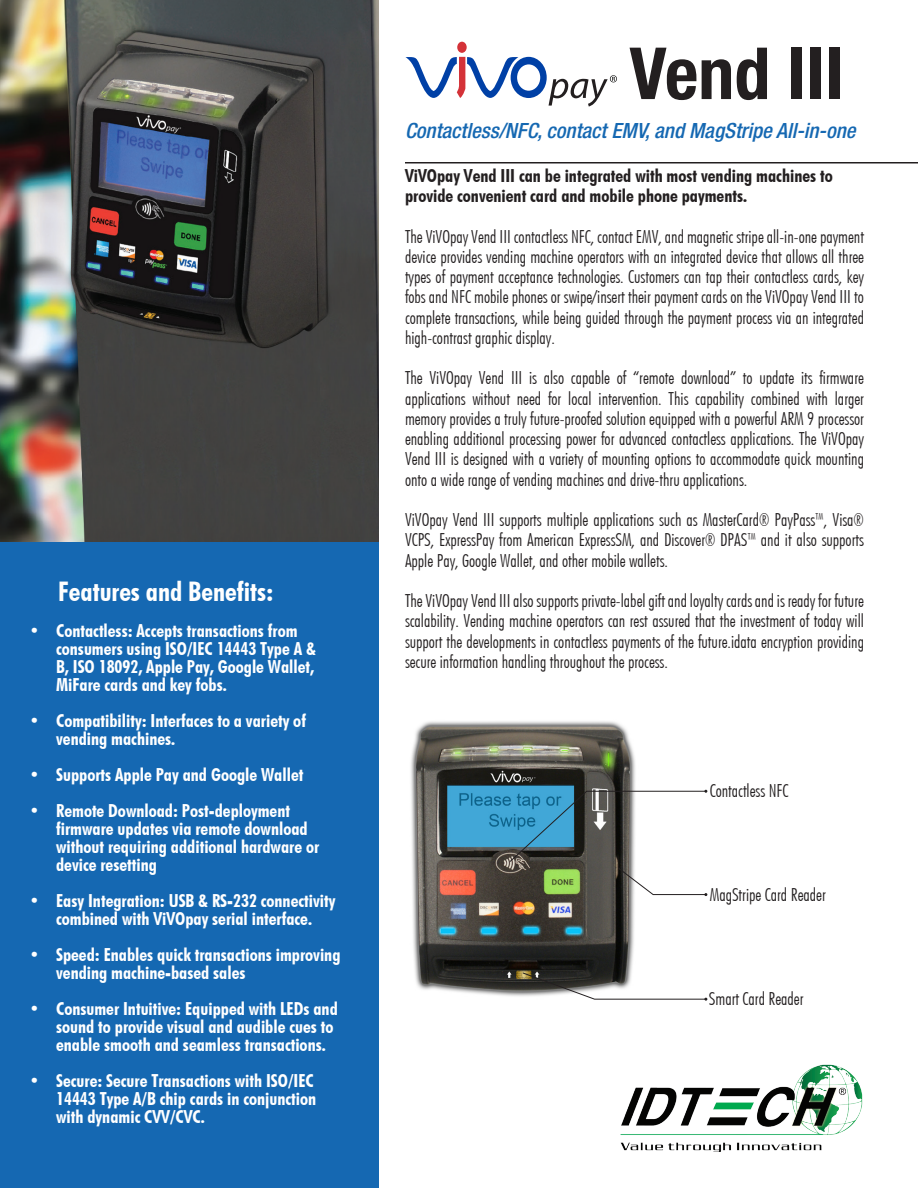
<style>
.page{position:relative;width:918px;height:1188px;background:#fff}
.page>*{position:absolute;margin:0;border:0;box-sizing:border-box;transform-origin:0 0}
.t1{font:700 condensed 72px "Helvetica Neue";color:#231f20}
.t2{font:27px "Futuri Condensed Bold SWFTE";color:#fff}
.t3{font:italic 500 condensed 21px "Helvetica Neue";color:#1568b2}
.t4{font:18px/20.2px "Futuri Condensed Light Regular SWFTE";color:#231f20;text-align:justify}
.t5{font:18px/18px "Futuri Condensed Bold SWFTE";color:#fff}
.t6{font:18px/20.2px "Futuri Condensed Bold SWFTE";color:#231f20}
</style>
<div class="page">
<img style="left:0;top:0;width:379px;height:542px">
<div style="left:0;top:542px;width:392px;height:646px;background:#1568b2"></div>
<svg style="left:379px;top:41px;width:342px;height:1147px"></svg>
<hr style="left:405px;top:162px;width:513px;height:2px;background:#231f20">
<img style="left:405px;top:714px;width:235px;height:286px">
<svg style="left:522px;top:972px;width:185px;height:29px"></svg>
<svg style="left:509px;top:790px;width:198px;height:106px"></svg>
<img style="left:620px;top:1061px;width:243px;height:90px">
<div style="left:457px;top:42px;width:10px;height:11px;background:#d43238;border-radius:50%"></div>
<svg style="left:405px;top:57px;width:212px;height:49px"></svg>
<h2 class="t2" style="left:58px;top:574px;width:217px">Features and Benefits:</h2>
<p class="t5" style="left:56px;top:621px;width:261px;text-indent:-27px">• Contactless: Accepts transactions from consumers using ISO/IEC 14443 Type A &amp; B, ISO 18092, Apple Pay, Google Wallet, MiFare cards and key fobs.</p>
<p class="t5" style="left:56px;top:711px;width:251px;text-indent:-27px">• Compatibility: Interfaces to a variety of vending machines.</p>
<p class="t5" style="left:29px;top:765px;width:276px">• Supports Apple Pay and Google Wallet</p>
<p class="t5" style="left:56px;top:801px;width:265px;text-indent:-27px">• Remote Download: Post-deployment firmware updates via remote download without requiring additional hardware or device resetting</p>
<p class="t5" style="left:29px;top:891px;width:308px;text-align:center">• Easy Integration: USB &amp; RS-232 connectivity combined with ViVOpay serial interface.</p>
<p class="t5" style="left:56px;top:945px;width:286px;text-indent:-27px">• Speed: Enables quick transactions improving vending machine-based sales</p>
<p class="t5" style="left:56px;top:999px;width:283px;text-indent:-27px">• Consumer Intuitive: Equipped with LEDs and sound to provide visual and audible cues to enable smooth and seamless transactions.</p>
<p class="t5" style="left:56px;top:1071px;width:262px;text-indent:-27px">• Secure: Secure Transactions with ISO/IEC<br>14443 Type A/B chip cards in conjunction with dynamic CVV/CVC.</p>
<h1 class="t1" style="left:629px;top:30px;width:215px">Vend III</h1>
<p class="t3" style="left:405px;top:118px;width:452px">Contactless/NFC, contact EMV, and MagStripe All-in-one</p>
<p class="t6" style="left:405px;top:165px;width:429px">ViVOpay Vend III can be integrated with most vending machines to provide convenient card and mobile phone payments.</p>
<p class="t4" style="left:405px;top:226px;width:461px">The ViVOpay Vend III contactless NFC, contact EMV, and magnetic stripe all-in-one payment device provides vending machine operators with an integrated device that allows all three types of payment acceptance technologies. Customers can tap their contactless cards, key fobs and NFC mobile phones or swipe/insert their payment cards on the ViVOpay Vend III to complete transactions, while being guided through the payment process via an integrated high-contrast graphic display.</p>
<p class="t4" style="left:405px;top:368px;width:461px">The ViVOpay Vend III is also capable of “remote download” to update its firmware applications without need for local intervention. This capability combined with larger memory provides a truly future-proofed solution equipped with a powerful ARM 9 processor enabling additional processing power for advanced contactless applications. The ViVOpay Vend III is designed with a variety of mounting options to accommodate quick mounting onto a wide range of vending machines and drive-thru applications.</p>
<p class="t4" style="left:405px;top:509px;width:460px">ViVOpay Vend III supports multiple applications such as MasterCard® PayPass™, Visa® VCPS, ExpressPay from American ExpressSM, and Discover® DPAS™ and it also supports Apple Pay, Google Wallet, and other mobile wallets.</p>
<p class="t4" style="left:405px;top:590px;width:461px">The ViVOpay Vend III also supports private-label gift and loyalty cards and is ready for future scalability. Vending machine operators can rest assured that the investment of today will support the developments in contactless payments of the future.idata encryption providing secure information handling throughout the process.</p>
<p class="t4" style="left:710px;top:780px;width:80px">Contactless NFC</p>
<p class="t4" style="left:710px;top:884px;width:117px">MagStripe Card Reader</p>
<p class="t4" style="left:709px;top:989px;width:96px">Smart Card Reader</p>
</div>
